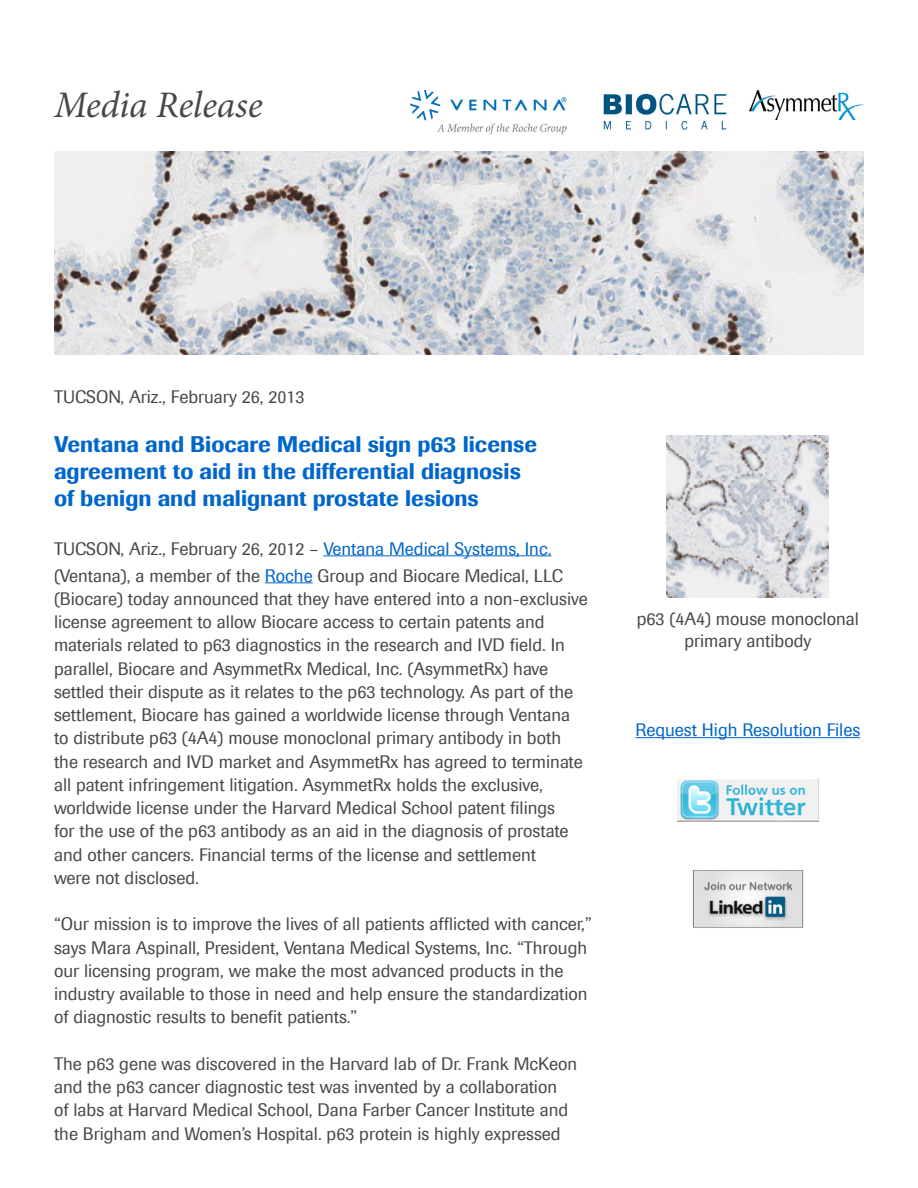
<style>
.page{position:relative;width:918px;height:1188px;background:#fff}
.page>*{position:absolute;margin:0;border:0;box-sizing:border-box;transform-origin:0 0}
.t1{font:italic 37.5px "Minion Pro";letter-spacing:-.005em;color:#474848}
.t2{font:500 22.5px/27px "Imago";color:#06c}
.t3{font:18px/23.2px "Imago";color:#474848}
.t4{font:18px "Imago";color:#06c}
.s1{color:#06c}
</style>
<div class="page">
<hr style="left:323px;top:555px;width:228px;height:1px;background:#06c">
<hr style="left:265px;top:582px;width:48px;height:1px;background:#06c">
<img style="left:410px;top:90px;width:157px;height:44px">
<img style="left:54px;top:152px;width:810px;height:202px">
<img style="left:750px;top:90px;width:114px;height:30px">
<img style="left:667px;top:436px;width:162px;height:162px">
<hr style="left:636px;top:737px;width:224px;height:1px;background:#06c">
<img style="left:678px;top:779px;width:140px;height:43px">
<img style="left:692px;top:870px;width:112px;height:58px">
<img style="left:603px;top:93px;width:124px;height:37px">
<h1 class="t1" style="left:54px;top:80px;width:210px">Media Release</h1>
<p class="t3" style="left:54px;top:385px;width:252px">TUCSON, Ariz., February 26, 2013</p>
<p class="t2" style="left:54px;top:430px;width:485px">Ventana and Biocare Medical sign p63 license agreement to aid in the differential diagnosis of benign and malignant prostate lesions</p>
<p class="t3" style="left:54px;top:535px;width:511px;line-height:27px">TUCSON, Ariz., February 26, 2012 – <span class="s1">Ventana Medical Systems, Inc. </span>(Ventana), a member of the <span class="s1">Roche</span> Group and Biocare Medical, LLC</p>
<p class="t3" style="left:54px;top:587px;width:535px">(Biocare) today announced that they have entered into a non-exclusive license agreement to allow Biocare access to certain patents and materials related to p63 diagnostics in the research and IVD field. In parallel, Biocare and AsymmetRx Medical, Inc. (AsymmetRx) have settled their dispute as it relates to the p63 technology. As part of the settlement, Biocare has gained a worldwide license through Ventana to distribute p63 (4A4) mouse monoclonal primary antibody in both the research and IVD market and AsymmetRx has agreed to terminate all patent infringement litigation. AsymmetRx holds the exclusive, worldwide license under the Harvard Medical School patent filings<br>for the use of the p63 antibody as an aid in the diagnosis of prostate and other cancers. Financial terms of the license and settlement<br>were not disclosed.</p>
<p class="t3" style="left:54px;top:912px;width:539px">“Our mission is to improve the lives of all patients afflicted with cancer,” says Mara Aspinall, President, Ventana Medical Systems, Inc. “Through our licensing program, we make the most advanced products in the industry available to those in need and help ensure the standardization of diagnostic results to benefit patients.”</p>
<p class="t3" style="left:54px;top:1052px;width:525px">The p63 gene was discovered in the Harvard lab of Dr. Frank McKeon and the p63 cancer diagnostic test was invented by a collaboration<br>of labs at Harvard Medical School, Dana Farber Cancer Institute and the Brigham and Women’s Hospital. p63 protein is highly expressed</p>
<p class="t3" style="left:637px;top:608px;width:224px;line-height:21.6px;text-align:center">p63 (4A4) mouse monoclonal primary antibody</p>
<p class="t4" style="left:636px;top:718px;width:226px">Request High Resolution Files</p>
</div>
